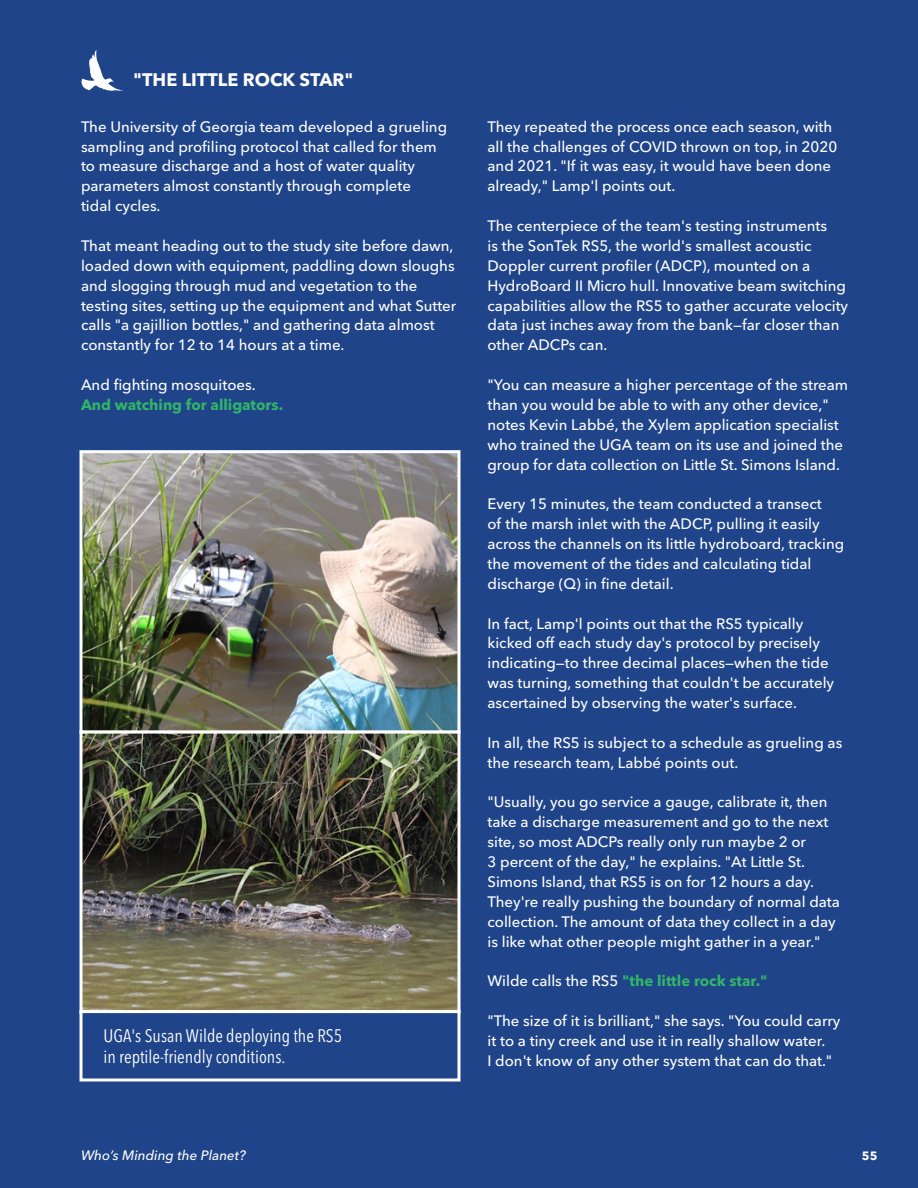
<style>
.page{position:relative;width:918px;height:1188px;background:#1f4489}
.page>*{position:absolute;margin:0;border:0;box-sizing:border-box;transform-origin:0 0}
.t1{font:condensed 18px/21px "Avenir Next LT Pro";color:#fff}
.t2{font:700 18px "Avenir Next LT Pro";color:#fff}
.t3{font:500 15px/19.8px "Avenir Next LT Pro";color:#fff}
.t4{font:700 15px "Avenir Next LT Pro";color:#32b469}
.t5{font:italic 500 13.5px "Avenir Next LT Pro";color:#fff}
.t6{font:700 12px "Avenir Next LT Pro";color:#fff}
.s1{font-weight:500;color:#fff}
</style>
<div class="page">
<img style="left:84px;top:454px;width:372px;height:556px">
<div style="left:80px;top:730px;width:380px;height:284px;border:3px solid #fff"></div>
<div style="left:80px;top:450px;width:380px;height:283px;border:3px solid #fff"></div>
<div style="left:80px;top:1010px;width:380px;height:72px;background:#1f4489;border:3px solid #fff"></div>
<svg style="left:81px;top:50px;width:42px;height:41px"></svg>
<p class="t2" style="left:133px;top:68px;width:222px">"THE LITTLE ROCK STAR"</p>
<p class="t3" style="left:81px;top:116px;width:368px">The University of Georgia team developed a grueling sampling and profiling protocol that called for them to measure discharge and a host of water quality parameters almost constantly through complete<br>tidal cycles.</p>
<p class="t3" style="left:81px;top:236px;width:377px">That meant heading out to the study site before dawn, loaded down with equipment, paddling down sloughs and slogging through mud and vegetation to the testing sites, setting up the equipment and what Sutter calls "a gajillion bottles," and gathering data almost constantly for 12 to 14 hours at a time.</p>
<p class="t3" style="left:81px;top:375px;width:176px">And fighting mosquitoes.</p>
<p class="t4" style="left:81px;top:395px;width:204px">And watching for alligators.</p>
<p class="t1" style="left:103px;top:1025px;width:240px">UGA's Susan Wilde deploying the RS5 in reptile-friendly conditions.</p>
<p class="t3" style="left:488px;top:116px;width:351px">They repeated the process once each season, with all the challenges of COVID thrown on top, in 2020 and 2021. "If it was easy, it would have been done already," Lamp'l points out.</p>
<p class="t3" style="left:488px;top:216px;width:362px">The centerpiece of the team's testing instruments<br>is the SonTek RS5, the world's smallest acoustic Doppler current profiler (ADCP), mounted on a HydroBoard II Micro hull. Innovative beam switching capabilities allow the RS5 to gather accurate velocity data just inches away from the bank—far closer than other ADCPs can.</p>
<p class="t3" style="left:488px;top:375px;width:362px">"You can measure a higher percentage of the stream than you would be able to with any other device," notes Kevin Labbé, the Xylem application specialist who trained the UGA team on its use and joined the group for data collection on Little St. Simons Island.</p>
<p class="t3" style="left:488px;top:494px;width:358px">Every 15 minutes, the team conducted a transect<br>of the marsh inlet with the ADCP, pulling it easily across the channels on its little hydroboard, tracking the movement of the tides and calculating tidal discharge (Q) in fine detail.</p>
<p class="t3" style="left:488px;top:613px;width:348px">In fact, Lamp'l points out that the RS5 typically kicked off each study day's protocol by precisely indicating—to three decimal places—when the tide was turning, something that couldn't be accurately ascertained by observing the water's surface.</p>
<p class="t3" style="left:488px;top:733px;width:356px">In all, the RS5 is subject to a schedule as grueling as the research team, Labbé points out.</p>
<p class="t3" style="left:488px;top:792px;width:354px">"Usually, you go service a gauge, calibrate it, then take a discharge measurement and go to the next site, so most ADCPs really only run maybe 2 or<br>3 percent of the day," he explains. "At Little St.<br>Simons Island, that RS5 is on for 12 hours a day.<br>They're really pushing the boundary of normal data collection. The amount of data they collect in a day is like what other people might gather in a year."</p>
<p class="t4" style="left:488px;top:972px;width:282px"><span class="s1">Wilde calls the RS5</span> "the little rock star."</p>
<p class="t3" style="left:488px;top:1011px;width:354px">"The size of it is brilliant," she says. "You could carry it to a tiny creek and use it in really shallow water.<br>I don't know of any other system that can do that."</p>
<p class="t5" style="left:81px;top:1147px;width:167px">Who’s Minding the Planet?</p>
<p class="t6" style="left:862px;top:1148px;width:17px">55</p>
</div>
